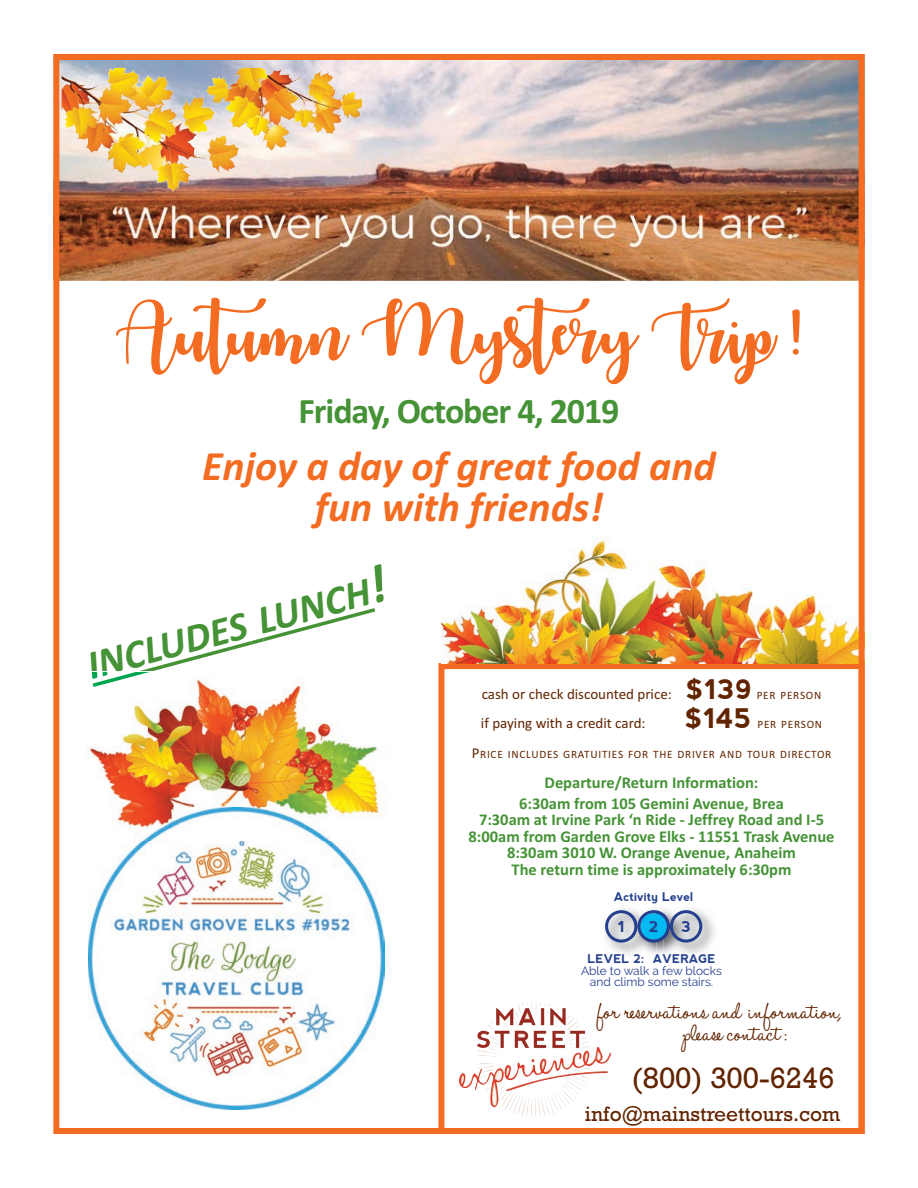
<style>
.page{position:relative;width:918px;height:1188px;background:#fff}
.page>*{position:absolute;margin:0;border:0;box-sizing:border-box;transform-origin:0 0}
.t1{font:60px "Autumnin November";color:#f36c21}
.t2{font:italic 700 42px/40.5px "Calibri";color:#f36c21;text-align:center}
.t3{font:italic 700 40.5px "Calibri";color:#459336}
.t4{font:700 36px "Calibri";letter-spacing:-.03em;color:#459336}
.t5{font:30px/22.5px "Halo Handletter";color:#622400}
.t6{font:30px "Rockwell";color:#622400}
.t7{font:700 27px "nevis";color:#622400}
.t8{font:21px "Rockwell";color:#622400}
.t9{font:700 16.5px/16.5px "Calibri";color:#459336;text-align:center}
.t10{font:15px "Calibri";color:#622400}
.t11{font:700 15px "nevis";color:#253f8e}
.t12{font:12px/11.4px "Raleway";color:#253f8e;text-align:center}
.t13{font:700 12px "nevis";color:#253f8e}
.t14{font:11.25px "Calibri";letter-spacing:.065em;color:#622400}
.s1{font-size:54px}
.s2{font-family:"nevis";font-weight:700;font-size:27px}
.s3{font-size:15px}
</style>
<div class="page">
<div style="left:438px;top:663px;width:427px;height:471px;border:6px solid #f36c21"></div>
<img style="left:476px;top:1003px;width:104px;height:114px">
<img style="left:689px;top:912px;width:26px;height:42px">
<img style="left:656px;top:943px;width:8px;height:11px">
<svg style="left:605px;top:906px;width:97px;height:37px"></svg>
<img style="left:60px;top:61px;width:798px;height:220px">
<img style="left:61px;top:89px;width:62px;height:85px">
<img style="left:89px;top:841px;width:295px;height:269px">
<svg style="left:92px;top:608px;width:284px;height:64px"></svg>
<img style="left:442px;top:538px;width:416px;height:125px">
<img style="left:87px;top:678px;width:298px;height:138px">
<img style="left:89px;top:808px;width:295px;height:33px">
<img style="left:91px;top:672px;width:60px;height:7px">
<img style="left:205px;top:68px;width:104px;height:23px">
<img style="left:61px;top:68px;width:87px;height:21px">
<div style="left:53px;top:54px;width:812px;height:1080px;border:6px solid #f36c21"></div>
<h1 class="t1" style="left:115px;top:298px;width:689px">Autumn Mystery Trip !</h1>
<h3 class="t4" style="left:298px;top:390px;width:323px">Friday, October 4, 2019</h3>
<h2 class="t2" style="left:202px;top:445px;width:516px">enjoy a day of great food and fun with friends!</h2>
<h3 class="t3" style="left:82px;top:643px;width:311px;rotate:-15deg">includes lunch<span class="s1">!</span></h3>
<p class="t10" style="left:482px;top:685px;width:272px">cash or check discounted price: <span class="s2">$139</span></p>
<p class="t14" style="left:757px;top:689px;width:66px">per person</p>
<p class="t10" style="left:481px;top:714px;width:166px">if paying with a credit card:</p>
<h3 class="t7" style="left:684px;top:702px;width:68px">$145</h3>
<p class="t14" style="left:757px;top:717px;width:66px">per person</p>
<p class="t14" style="left:472px;top:747px;width:361px"><span class="s3">p</span>rice includes gratuities for the driver and tour director</p>
<p class="t9" style="left:519px;top:771px;width:266px;line-height:21px">Departure/Return Information:<br>6:30am from 105 Gemini Avenue, Brea</p>
<p class="t9" style="left:469px;top:811px;width:367px">7:30am at Irvine Park ‘n Ride - Jeffrey Road and I-5<br>8:00am from Garden Grove Elks - 11551 Trask Avenue 8:30am 3010 W. Orange Avenue, Anaheim<br>The return time is approximately 6:30pm</p>
<p class="t13" style="left:614px;top:890px;width:81px">Activity Level</p>
<p class="t11" style="left:618px;top:918px;width:8px">1</p>
<p class="t11" style="left:649px;top:918px;width:11px">2</p>
<p class="t11" style="left:681px;top:918px;width:12px">3</p>
<p class="t13" style="left:588px;top:952px;width:130px">LEVEL 2: AVERAGE</p>
<p class="t12" style="left:581px;top:965px;width:142px">Able to walk a few blocks and climb some stairs.</p>
<h3 class="t5" style="left:682px;top:1003px;width:160px;text-indent:-85px">for reservations and information, please contact :</h3>
<h3 class="t6" style="left:632px;top:1060px;width:205px">(800) 300-6246</h3>
<p class="t8" style="left:585px;top:1101px;width:257px">info@mainstreettours.com</p>
</div>
